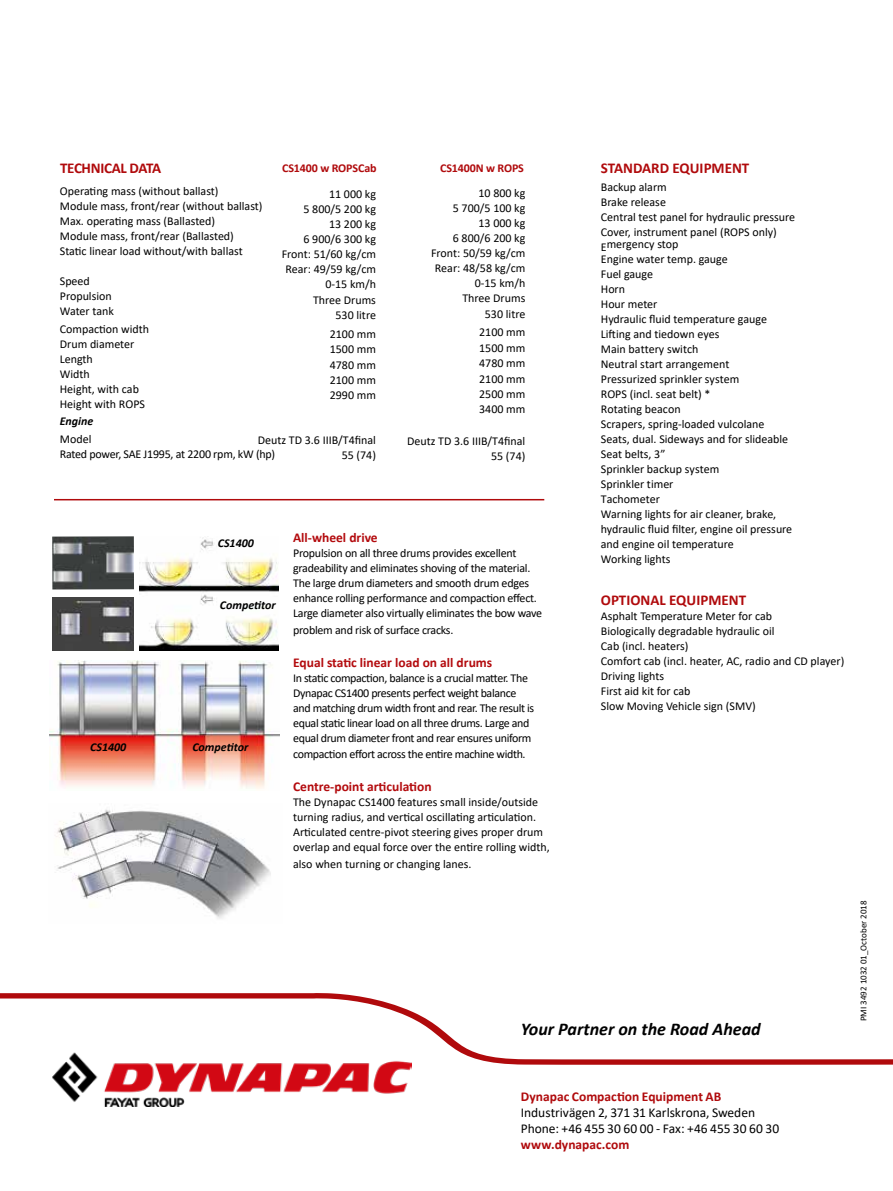
<style>
.page{position:relative;width:893px;height:1191px;background:#fff}
.page>*{position:absolute;margin:0;border:0;box-sizing:border-box;transform-origin:0 0}
.t1{font:italic 700 18px "Calibri";color:#000}
.t2{font:700 15px "Calibri";color:#b00a0c}
.t3{font:700 15px "Calibri";letter-spacing:-.02em;color:#b00a0c}
.t4{font:13.5px/16.2px "Calibri";color:#000}
.t5{font:700 13.5px "Calibri";color:#b30a0d}
.t6{font:700 13.5px "Calibri";color:#b00a0c}
.t7{font:12px/15px "Calibri";color:#000}
.t8{font:12px/15px "Calibri";letter-spacing:-.02em;color:#000}
.t9{font:12px/15px "Calibri";letter-spacing:-.03em;color:#000}
.t10{font:italic 700 12px "Calibri";color:#000}
.t11{font:700 12px "Calibri";letter-spacing:-.01em;color:#b00a0c}
.t12{font:9px "Calibri";color:#000}
.s1{font-weight:400;font-style:normal}
</style>
<div class="page">
<svg style="left:0;top:993px;width:893px;height:114px"></svg>
<img style="left:52px;top:1050px;width:360px;height:56px">
<img style="left:56px;top:809px;width:215px;height:110px">
<img style="left:140px;top:537px;width:138px;height:113px">
<img style="left:52px;top:597px;width:82px;height:53px">
<img style="left:52px;top:536px;width:82px;height:53px">
<img style="left:50px;top:660px;width:229px;height:129px">
<hr style="left:54px;top:499px;width:490px;height:1px;background:#b00a0c">
<p class="t3" style="left:60px;top:157px;width:103px">TECHNICAL DATA</p>
<p class="t11" style="left:282px;top:159px;width:96px">CS1400 w ROPSCab</p>
<p class="t11" style="left:440px;top:159px;width:85px">CS1400N w ROPS</p>
<p class="t7" style="left:60px;top:183px;width:204px">Operating mass (without ballast)<br>Module mass, front/rear (without ballast)<br>Max. operating mass (Ballasted)<br>Module mass, front/rear (Ballasted)<br>Static linear load without/with ballast</p>
<p class="t7" style="left:60px;top:273px;width:56px">Speed<br>Propulsion<br>Water tank</p>
<p class="t7" style="left:60px;top:321px;width:91px">Compaction width<br>Drum diameter<br>Length<br>Width<br>Height, with cab<br>Height with ROPS</p>
<p class="t10" style="left:60px;top:412px;width:35px">Engine</p>
<p class="t8" style="left:60px;top:431px;width:217px">Model<br>Rated power, SAE J1995, at 2200 rpm, kW (hp)</p>
<p class="t7" style="left:431px;top:185px;width:96px;text-align:right">10 800 kg<br>5 700/5 100 kg<br>13 000 kg<br>6 800/6 200 kg<br>Front: 50/59 kg/cm<br>Rear: 48/58 kg/cm<br>0-15 km/h<br>Three Drums<br>530 litre</p>
<p class="t7" style="left:479px;top:324px;width:48px;line-height:15.5px;text-align:justify">2100 mm 1500 mm 4780 mm 2100 mm 2500 mm 3400 mm</p>
<p class="t7" style="left:407px;top:433px;width:120px;text-align:right">Deutz TD 3.6 IIIB/T4final<br>55 (74)</p>
<p class="t7" style="left:282px;top:186px;width:96px;text-align:right">11 000 kg<br>5 800/5 200 kg<br>13 200 kg<br>6 900/6 300 kg<br>Front: 51/60 kg/cm<br>Rear: 49/59 kg/cm<br>0-15 km/h<br>Three Drums<br>530 litre</p>
<p class="t7" style="left:330px;top:325px;width:48px;line-height:15.5px;text-align:justify">2100 mm 1500 mm 4780 mm 2100 mm 2990 mm</p>
<p class="t7" style="left:258px;top:433px;width:120px;text-align:right">Deutz TD 3.6 IIIB/T4final<br>55 (74)</p>
<p class="t10" style="left:218px;top:534px;width:57px">CS1400<span class="s1">CS 141</span></p>
<p class="t10" style="left:220px;top:597px;width:57px">Competitor</p>
<p class="t10" style="left:90px;top:738px;width:38px">CS1400</p>
<p class="t10" style="left:192px;top:738px;width:57px">Competitor</p>
<p class="t5" style="left:293px;top:528px;width:86px">All-wheel drive</p>
<p class="t8" style="left:293px;top:545px;width:251px">Propulsion on all three drums provides excellent gradeability and eliminates shoving of the material.<br>The large drum diameters and smooth drum edges enhance rolling performance and compaction effect.<br>Large diameter also virtually eliminates the bow wave</p>
<p class="t8" style="left:293px;top:622px;width:162px">problem and risk of surface cracks.</p>
<p class="t5" style="left:293px;top:652px;width:201px">Equal static linear load on all drums</p>
<p class="t9" style="left:293px;top:670px;width:243px">In static compaction, balance is a crucial matter. The Dynapac CS1400 presents perfect weight balance and matching drum width front and rear. The result is equal static linear load on all three drums. Large and equal drum diameter front and rear ensures uniform</p>
<p class="t9" style="left:293px;top:746px;width:234px">compaction effort across the entire machine width.</p>
<p class="t5" style="left:293px;top:777px;width:140px">Centre-point articulation</p>
<p class="t7" style="left:293px;top:794px;width:258px">The Dynapac CS1400 features small inside/outside turning radius, and vertical oscillating articulation.<br>Articulated centre-pivot steering gives proper drum overlap and equal force over the entire rolling width,</p>
<p class="t7" style="left:293px;top:856px;width:180px">also when turning or changing lanes.</p>
<p class="t2" style="left:601px;top:157px;width:150px">STANDARD EQUIPMENT</p>
<p class="t7" style="left:601px;top:179px;width:196px">Backup alarm<br>Brake release<br>Central test panel for hydraulic pressure<br>Cover, instrument panel (ROPS only)</p>
<p class="t7" style="left:601px;top:236px;width:193px">Emergency stop<br>Engine water temp. gauge<br>Fuel gauge<br>Horn<br>Hour meter<br>Hydraulic fluid temperature gauge<br>Lifting and tiedown eyes<br>Main battery switch<br>Neutral start arrangement<br>Pressurized sprinkler system<br>ROPS (incl. seat belt) *<br>Rotating beacon<br>Scrapers, spring-loaded vulcolane<br>Seats, dual. Sideways and for slideable<br>Seat belts, 3”<br>Sprinkler backup system<br>Sprinkler timer<br>Tachometer<br>Warning lights for air cleaner, brake, hydraulic fluid filter, engine oil pressure and engine oil temperature<br>Working lights</p>
<p class="t2" style="left:601px;top:589px;width:147px">OPTIONAL EQUIPMENT</p>
<p class="t7" style="left:601px;top:608px;width:245px">Asphalt Temperature Meter for cab<br>Biologically degradable hydraulic oil<br>Cab (incl. heaters)<br>Comfort cab (incl. heater, AC, radio and CD player)<br>Driving lights<br>First aid kit for cab<br>Slow Moving Vehicle sign (SMV)</p>
<h1 class="t1" style="left:521px;top:1016px;width:241px">Your Partner on the Road Ahead</h1>
<p class="t12" style="left:857px;top:1021px;width:122px;rotate:-90deg">PMI 3492 1032 01_October 2018</p>
<p class="t6" style="left:521px;top:1086px;width:202px">Dynapac Compaction Equipment AB</p>
<p class="t4" style="left:521px;top:1104px;width:260px">Industrivägen 2, 371 31 Karlskrona, Sweden<br>Phone: +46 455 30 60 00 - Fax: +46 455 30 60 30</p>
<p class="t6" style="left:521px;top:1135px;width:110px">www.dynapac.com</p>
</div>
